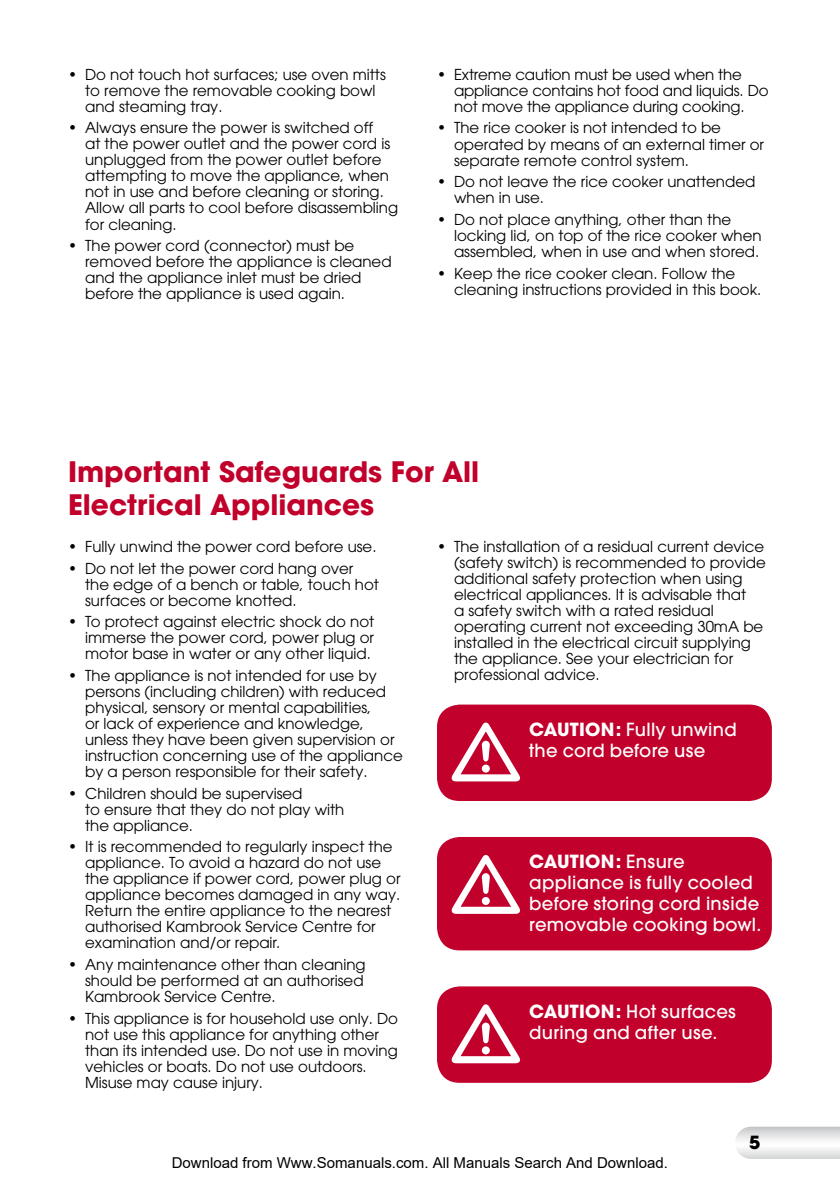
<style>
.page{position:relative;width:840px;height:1191px;background:#fff}
.page>*{position:absolute;margin:0;border:0;box-sizing:border-box;transform-origin:0 0}
.t1{font:700 28px/33.6px "Avant Garde";color:#c1002b}
.t2{font:500 18px/21px "Avant Garde";letter-spacing:.015em;color:#fff}
.t3{font:700 18px "Avant Garde";color:#000}
.t4{font:15px/16px "Avant Garde";color:#000}
.t5{font:15px "Arial";color:#000}
.s1{font-weight:700}
</style>
<div class="page">
<svg style="left:736px;top:1126px;width:103px;height:32px"></svg>
<div style="left:437px;top:704px;width:334px;height:97px;background:#c1002b;border-radius:23px"></div>
<svg style="left:451px;top:722px;width:68px;height:59px"></svg>
<div style="left:437px;top:837px;width:334px;height:113px;background:#c1002b;border-radius:23px"></div>
<svg style="left:451px;top:855px;width:68px;height:59px"></svg>
<div style="left:437px;top:986px;width:334px;height:96px;background:#c1002b;border-radius:23px"></div>
<svg style="left:451px;top:1004px;width:68px;height:59px"></svg>
<p class="t4" style="left:85px;top:66px;width:302px;text-indent:-17px">• Do not touch hot surfaces; use oven mitts to remove the removable cooking bowl and steaming tray.</p>
<p class="t4" style="left:85px;top:120px;width:314px;text-indent:-17px">• Always ensure the power is switched off<br>at the power outlet and the power cord is unplugged from the power outlet before attempting to move the appliance, when not in use and before cleaning or storing.<br>Allow all parts to cool before disassembling for cleaning.</p>
<p class="t4" style="left:85px;top:238px;width:308px;text-indent:-17px">• The power cord (connector) must be removed before the appliance is cleaned and the appliance inlet must be dried before the appliance is used again.</p>
<p class="t4" style="left:454px;top:66px;width:316px;text-indent:-17px">• Extreme caution must be used when the appliance contains hot food and liquids. Do not move the appliance during cooking.</p>
<p class="t4" style="left:454px;top:120px;width:311px;text-indent:-17px">• The rice cooker is not intended to be operated by means of an external timer or separate remote control system.</p>
<p class="t4" style="left:454px;top:174px;width:303px;text-indent:-17px">• Do not leave the rice cooker unattended when in use.</p>
<p class="t4" style="left:454px;top:211px;width:309px;text-indent:-17px">• Do not place anything, other than the locking lid, on top of the rice cooker when assembled, when in use and when stored.</p>
<p class="t4" style="left:454px;top:265px;width:309px;text-indent:-17px">• Keep the rice cooker clean. Follow the cleaning instructions provided in this book.</p>
<h1 class="t1" style="left:68px;top:454px;width:412px">Important Safeguards For All<br>Electrical Appliances</h1>
<p class="t4" style="left:68px;top:538px;width:310px">• Fully unwind the power cord before use.</p>
<p class="t4" style="left:85px;top:560px;width:295px;text-indent:-17px">• Do not let the power cord hang over the edge of a bench or table, touch hot surfaces or become knotted.</p>
<p class="t4" style="left:85px;top:614px;width:290px;text-align:justify;text-indent:-17px">• To protect against electric shock do not immerse the power cord, power plug or motor base in water or any other liquid.</p>
<p class="t4" style="left:85px;top:667px;width:319px;text-indent:-17px">• The appliance is not intended for use by persons (including children) with reduced physical, sensory or mental capabilities,<br>or lack of experience and knowledge, unless they have been given supervision or instruction concerning use of the appliance by a person responsible for their safety.</p>
<p class="t4" style="left:85px;top:785px;width:261px;text-indent:-17px">• Children should be supervised<br>to ensure that they do not play with the appliance.</p>
<p class="t4" style="left:85px;top:839px;width:317px;text-indent:-17px">• It is recommended to regularly inspect the appliance. To avoid a hazard do not use the appliance if power cord, power plug or appliance becomes damaged in any way.<br>Return the entire appliance to the nearest authorised Kambrook Service Centre for examination and/or repair.</p>
<p class="t4" style="left:85px;top:956px;width:282px;text-indent:-17px">• Any maintenance other than cleaning should be performed at an authorised<br>Kambrook Service Centre.</p>
<p class="t4" style="left:85px;top:1010px;width:314px;text-indent:-17px">• This appliance is for household use only. Do not use this appliance for anything other than its intended use. Do not use in moving vehicles or boats. Do not use outdoors.<br>Misuse may cause injury.</p>
<p class="t4" style="left:454px;top:538px;width:313px;text-indent:-17px">• The installation of a residual current device (safety switch) is recommended to provide additional safety protection when using electrical appliances. It is advisable that<br>a safety switch with a rated residual operating current not exceeding 30mA be installed in the electrical circuit supplying the appliance. See your electrician for professional advice.</p>
<p class="t2" style="left:529px;top:719px;width:209px"><span class="s1">CAUTION:</span> Fully unwind the cord before use</p>
<p class="t2" style="left:529px;top:851px;width:233px"><span class="s1">CAUTION:</span> Ensure appliance is fully cooled before storing cord inside removable cooking bowl.</p>
<p class="t2" style="left:529px;top:1000px;width:208px"><span class="s1">CAUTION:</span> Hot surfaces during and after use.</p>
<p class="t5" style="left:172px;top:1154px;width:497px">Download from Www.Somanuals.com. All Manuals Search And Download.</p>
<p class="t3" style="left:748px;top:1131px;width:13px">5</p>
</div>
